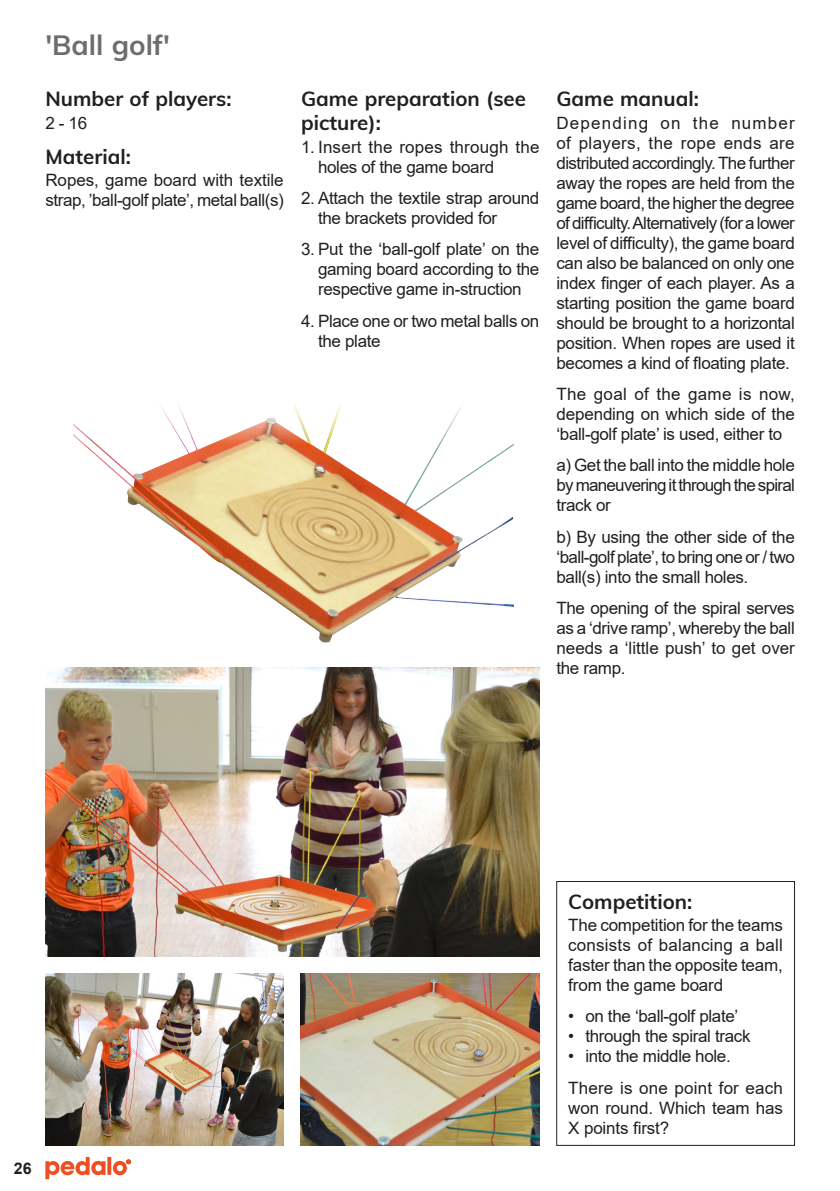
<style>
.page{position:relative;width:840px;height:1191px;background:#fff}
.page>*{position:absolute;margin:0;border:0;box-sizing:border-box;transform-origin:0 0}
.Txt_-Headline{font:700 27.8px "Muli";color:#6c6d70}
.Art_-Bezeichnung{font:700 20.4px/24px "Muli";color:#231f20}
.Fliestext{font:17px/20px "Arial";letter-spacing:-.02em;color:#231f20;text-align:justify}
.Fliestext-2{font:17px/20px "Arial";letter-spacing:.01em;color:#231f20}
.t1{font:700 16px "Arial";color:#231f20}
</style>
<div class="page">
<svg style="left:45px;top:1157px;width:85px;height:22px"></svg>
<div style="left:556px;top:881px;width:238px;height:264px;border:1px solid #231f20"></div>
<img style="left:74px;top:403px;width:439px;height:240px">
<img style="left:45px;top:667px;width:494px;height:289px">
<img style="left:300px;top:973px;width:239px;height:172px">
<img style="left:45px;top:973px;width:238px;height:172px">
<p class="Txt_-Headline" style="left:45px;top:25px;width:126px">'Ball golf'</p>
<p class="Art_-Bezeichnung" style="left:45px;top:86px;width:187px">Number of players:</p>
<p class="Fliestext" style="left:45px;top:113px;width:43px">2 - 16</p>
<p class="Art_-Bezeichnung" style="left:45px;top:144px;width:87px">Material:</p>
<p class="Fliestext" style="left:45px;top:170px;width:240px">Ropes, game board with textile strap, ’ball-golf plate’, metal ball(s)</p>
<p class="Art_-Bezeichnung" style="left:301px;top:86px;width:226px">Game preparation (see picture):</p>
<p class="Fliestext-2" style="left:318px;top:137px;width:223px;text-indent:-17px">1. Insert the ropes through the holes of the game board</p>
<p class="Fliestext" style="left:318px;top:188px;width:223px;text-indent:-17px">2. Attach the textile strap around the brackets provided for</p>
<p class="Fliestext" style="left:318px;top:239px;width:223px;text-indent:-17px">3. Put the ‘ball-golf plate’ on the gaming board according to the respective game in-struction</p>
<p class="Fliestext" style="left:318px;top:311px;width:223px;text-indent:-17px">4. Place one or two metal balls on the plate</p>
<p class="Art_-Bezeichnung" style="left:556px;top:86px;width:144px">Game manual:</p>
<p class="Fliestext" style="left:556px;top:113px;width:240px">Depending on the number of players, the rope ends are distributed accordingly. The further away the ropes are held from the game board, the higher the degree of difficulty. Alternatively (for a lower level of difficulty), the game board can also be balanced on only one index finger of each player. As a starting position the game board should be brought to a horizontal position. When ropes are used it becomes a kind of floating plate.</p>
<p class="Fliestext" style="left:556px;top:384px;width:240px">The goal of the game is now, depending on which side of the ‘ball-golf plate’ is used, either to</p>
<p class="Fliestext" style="left:556px;top:455px;width:240px">a) Get the ball into the middle hole by maneuvering it through the spiral track or</p>
<p class="Fliestext" style="left:556px;top:527px;width:240px">b) By using the other side of the ‘ball-golf plate’, to bring one or / two ball(s) into the small holes.</p>
<p class="Fliestext" style="left:556px;top:598px;width:240px">The opening of the spiral serves as a ‘drive ramp’, whereby the ball needs a ‘little push’ to get over the ramp.</p>
<p class="t1" style="left:14px;top:1157px;width:19px">26</p>
<p class="Art_-Bezeichnung" style="left:568px;top:888px;width:125px">Competition:</p>
<p class="Fliestext" style="left:568px;top:915px;width:216px">The competition for the teams consists of balancing a ball faster than the opposite team, from the game board</p>
<p class="Fliestext" style="left:568px;top:1006px;width:171px">• on the ‘ball-golf plate’</p>
<p class="Fliestext" style="left:568px;top:1026px;width:184px">• through the spiral track</p>
<p class="Fliestext" style="left:568px;top:1046px;width:164px">• into the middle hole.</p>
<p class="Fliestext" style="left:568px;top:1077px;width:216px">There is one point for each won round. Which team has X points first?</p>
</div>
